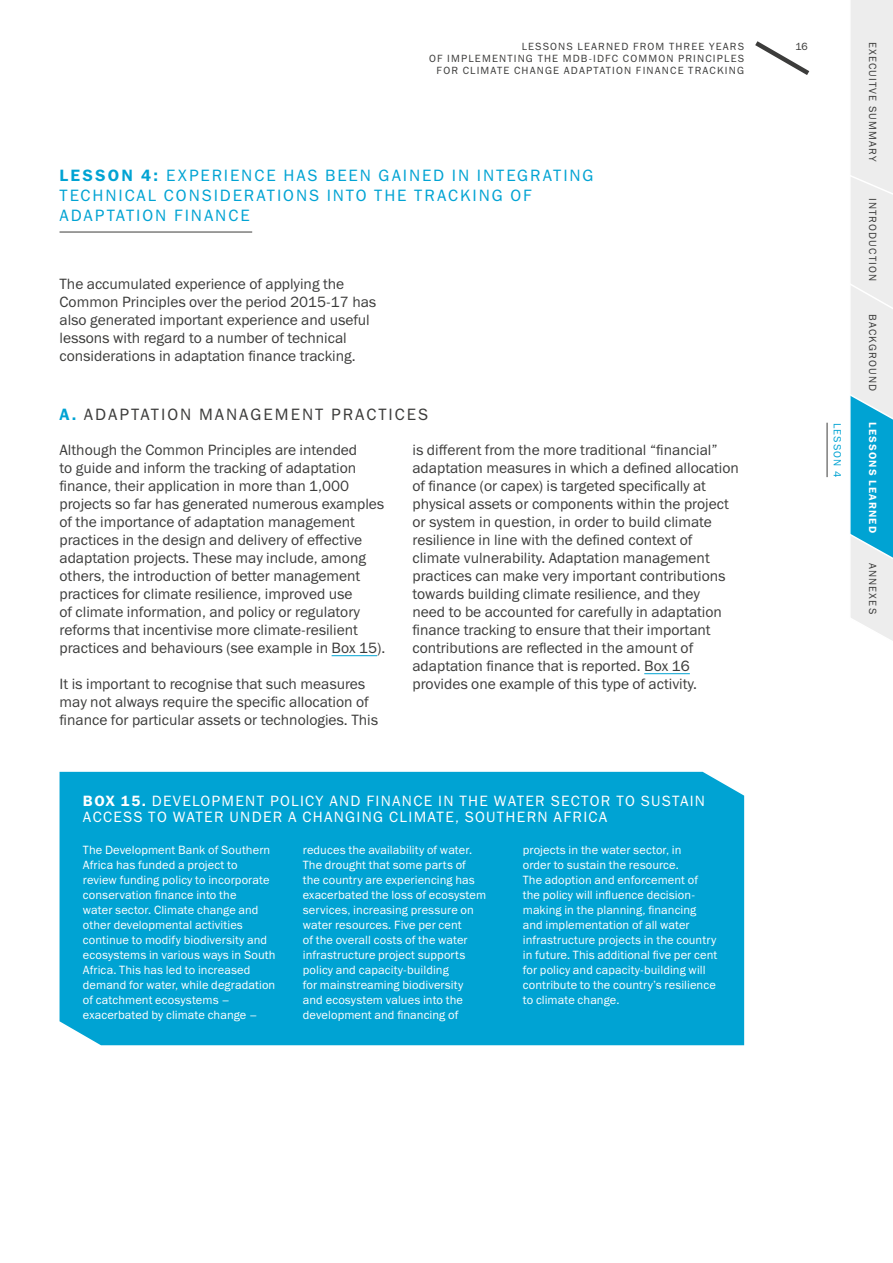
<style>
.page{position:relative;width:893px;height:1263px;background:#fff}
.page>*{position:absolute;margin:0;border:0;box-sizing:border-box;transform-origin:0 0}
.t1{font:16.5px/19.8px "Franklin Gothic Book ITC";letter-spacing:.12em;color:#00a3d3}
.t2{font:16.5px "Franklin Gothic Book ITC";letter-spacing:.12em;color:#3c3c3b}
.t3{font:15px/18px "Franklin Gothic Book ITC";color:#3c3c3b}
.t4{font:15px/16.5px "Franklin Gothic Book ITC";letter-spacing:.085em;color:#fff}
.t5{font:12px/15px "Franklin Gothic Book ITC";letter-spacing:.01em;color:#fff}
.t6{font:10.5px/12px "Franklin Gothic Book ITC";letter-spacing:.11em;color:#3c3c3b;text-align:right}
.t7{font:10.5px "Franklin Gothic Demi ITC";letter-spacing:.11em;color:#fff}
.t8{font:10.5px "Franklin Gothic Book ITC";letter-spacing:.11em;color:#00a3d3}
.s1{font-family:"Franklin Gothic Demi ITC"}
.s2{font-family:"Franklin Gothic Demi ITC";color:#00a3d3}
</style>
<div class="page">
<svg style="left:850px;top:0;width:43px;height:641px;background:#bbdee8"></svg>
<svg style="left:755px;top:41px;width:55px;height:34px"></svg>
<hr style="left:827px;top:423px;width:1px;height:54px;background:#3c3c3b">
<hr style="left:60px;top:232px;width:192px;height:1px;background:#3c3c3b">
<hr style="left:332px;top:655px;width:45px;height:1px;background:#00a3d3">
<hr style="left:644px;top:673px;width:46px;height:1px;background:#00a3d3">
<div style="left:60px;top:772px;width:684px;height:273px;background:#00a3d3"></div>
<p class="t6" style="left:522px;top:40px;width:224px">LESSONS LEARNED FROM THREE YEARS</p>
<p class="t6" style="left:795px;top:40px;width:14px">16</p>
<p class="t6" style="left:429px;top:52px;width:317px">OF IMPLEMENTING THE MDB-IDFC COMMON PRINCIPLES<br>FOR CLIMATE CHANGE ADAPTATION FINANCE TRACKING</p>
<p class="t1" style="left:60px;top:166px;width:536px"><span class="s1">LESSON 4:</span> EXPERIENCE HAS BEEN GAINED IN INTEGRATING<br>TECHNICAL CONSIDERATIONS INTO THE TRACKING OF<br>ADAPTATION FINANCE</p>
<p class="t3" style="left:60px;top:274px;width:318px">The accumulated experience of applying the Common Principles over the period 2015-17 has also generated important experience and useful lessons with regard to a number of technical considerations in adaptation finance tracking.</p>
<p class="t2" style="left:60px;top:403px;width:370px"><span class="s2">A.</span> ADAPTATION MANAGEMENT PRACTICES</p>
<p class="t3" style="left:60px;top:440px;width:327px">Although the Common Principles are intended<br>to guide and inform the tracking of adaptation finance, their application in more than 1,000 projects so far has generated numerous examples of the importance of adaptation management practices in the design and delivery of effective adaptation projects. These may include, among others, the introduction of better management practices for climate resilience, improved use<br>of climate information, and policy or regulatory reforms that incentivise more climate-resilient practices and behaviours (see example in Box 15).</p>
<p class="t3" style="left:60px;top:674px;width:320px">It is important to recognise that such measures may not always require the specific allocation of finance for particular assets or technologies. This</p>
<p class="t3" style="left:412px;top:440px;width:328px">is different from the more traditional “financial” adaptation measures in which a defined allocation of finance (or capex) is targeted specifically at physical assets or components within the project or system in question, in order to build climate resilience in line with the defined context of climate vulnerability. Adaptation management practices can make very important contributions towards building climate resilience, and they<br>need to be accounted for carefully in adaptation finance tracking to ensure that their important contributions are reflected in the amount of adaptation finance that is reported. Box 16 provides one example of this type of activity.</p>
<p class="t4" style="left:83px;top:792px;width:624px"><span class="s1">BOX 15.</span> DEVELOPMENT POLICY AND FINANCE IN THE WATER SECTOR TO SUSTAIN<br>ACCESS TO WATER UNDER A CHANGING CLIMATE, SOUTHERN AFRICA</p>
<p class="t5" style="left:83px;top:842px;width:194px">The Development Bank of Southern Africa has funded a project to<br>review funding policy to incorporate conservation finance into the<br>water sector. Climate change and other developmental activities continue to modify biodiversity and ecosystems in various ways in South Africa. This has led to increased demand for water, while degradation of catchment ecosystems – exacerbated by climate change –</p>
<p class="t5" style="left:303px;top:842px;width:185px">reduces the availability of water.<br>The drought that some parts of<br>the country are experiencing has exacerbated the loss of ecosystem services, increasing pressure on water resources. Five per cent<br>of the overall costs of the water infrastructure project supports policy and capacity-building<br>for mainstreaming biodiversity and ecosystem values into the development and financing of</p>
<p class="t5" style="left:523px;top:842px;width:196px">projects in the water sector, in<br>order to sustain the resource.<br>The adoption and enforcement of the policy will influence decision&shy;making in the planning, financing and implementation of all water infrastructure projects in the country in future. This additional five per cent for policy and capacity-building will contribute to the country’s resilience to climate change.</p>
<p class="t8" style="left:844px;top:423px;width:56px;rotate:90deg">LESSON 4</p>
<p class="t6" style="left:879px;top:42px;width:122px;rotate:90deg">EXECUITVE SUMMARY</p>
<p class="t6" style="left:879px;top:198px;width:85px;rotate:90deg">INTRODUCTION</p>
<p class="t6" style="left:879px;top:314px;width:79px;rotate:90deg">BACKGROUND</p>
<p class="t7" style="left:879px;top:422px;width:112px;rotate:90deg">LESSONS LEARNED</p>
<p class="t6" style="left:879px;top:563px;width:53px;rotate:90deg">ANNEXES</p>
</div>
